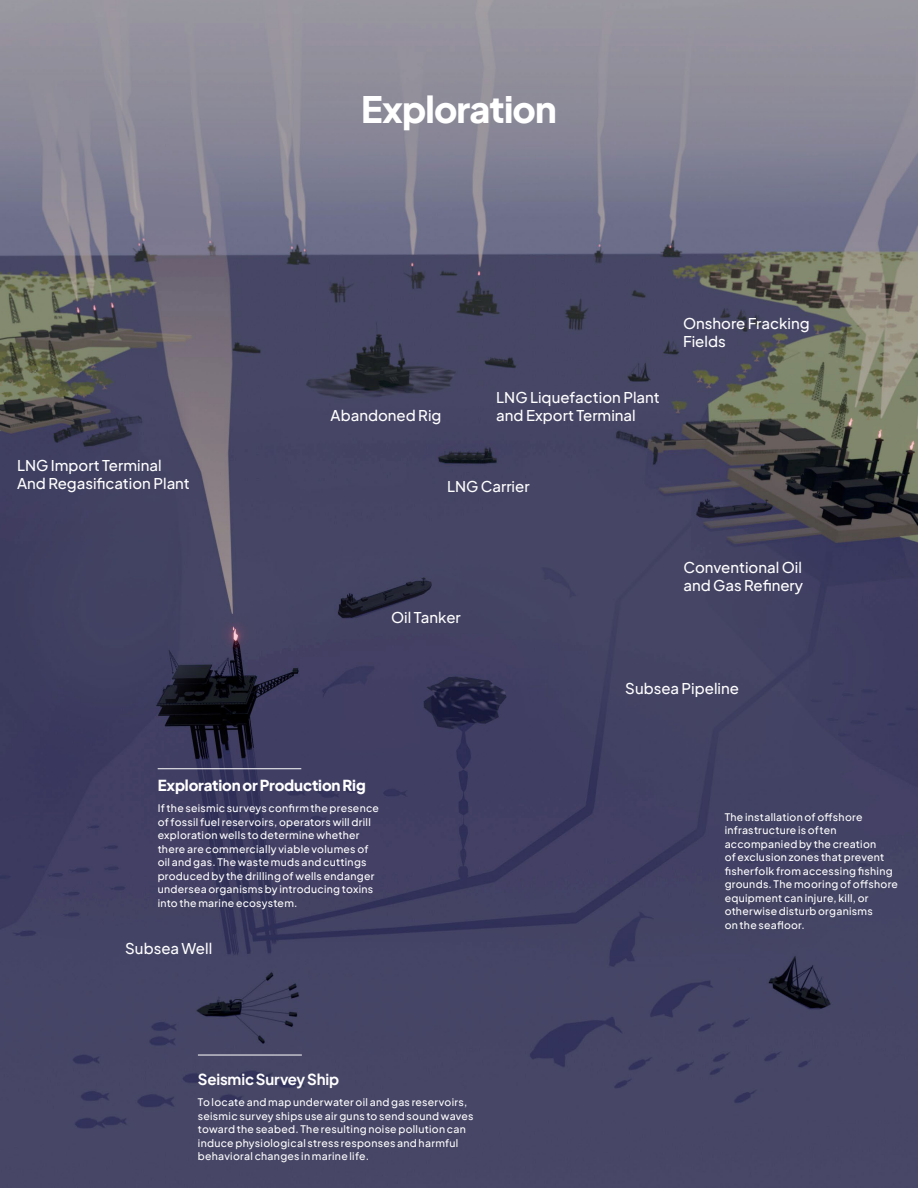
<style>
.page{position:relative;width:918px;height:1188px;background:#fff}
.page>*{position:absolute;margin:0;border:0;box-sizing:border-box;transform-origin:0 0}
.t1{font:800 36px "Plus Jakarta Sans";letter-spacing:-.025em;color:#fff}
.t2{font:500 15px/18px "Plus Jakarta Sans";color:#fff}
.t3{font:800 15px "Plus Jakarta Sans";letter-spacing:-.01em;color:#fff}
.t4{font:700 15px "Plus Jakarta Sans";letter-spacing:-.01em;color:#fff}
.t5{font:500 10.5px/13.5px "Plus Jakarta Sans";letter-spacing:.025em;color:#fff}
</style>
<div class="page">
<img style="left:0;top:0;width:918px;height:1188px">
<hr style="left:158px;top:768px;width:143px;height:1px;background:#fff">
<hr style="left:198px;top:1055px;width:104px;height:1px;background:#fff">
<h2 class="t2" style="left:17px;top:455px;width:174px">LNG Import Terminal<br>And Regasification Plant</h2>
<h1 class="t1" style="left:361px;top:76px;width:197px">Exploration</h1>
<h2 class="t2" style="left:331px;top:405px;width:112px">Abandoned Rig</h2>
<h2 class="t2" style="left:496px;top:387px;width:165px">LNG Liquefaction Plant and Export Terminal</h2>
<h2 class="t2" style="left:447px;top:476px;width:84px">LNG Carrier</h2>
<h2 class="t2" style="left:683px;top:312px;width:128px">Onshore Fracking<br>Fields</h2>
<h2 class="t2" style="left:391px;top:606px;width:71px">Oil Tanker</h2>
<h2 class="t2" style="left:683px;top:556px;width:121px">Conventional Oil and Gas Refinery</h2>
<h2 class="t2" style="left:625px;top:677px;width:115px">Subsea Pipeline</h2>
<h2 class="t3" style="left:158px;top:772px;width:210px">Exploration or Production Rig</h2>
<p class="t5" style="left:158px;top:801px;width:223px">If the seismic surveys confirm the presence of fossil fuel reservoirs, operators will drill exploration wells to determine whether there are commercially viable volumes of oil and gas. The waste muds and cuttings produced by the drilling of wells endanger undersea organisms by introducing toxins into the marine ecosystem.</p>
<h2 class="t2" style="left:125px;top:938px;width:88px">Subsea Well</h2>
<h2 class="t4" style="left:198px;top:1066px;width:143px">Seismic Survey Ship</h2>
<p class="t5" style="left:198px;top:1094px;width:277px">To locate and map underwater oil and gas reservoirs, seismic survey ships use air guns to send sound waves toward the seabed. The resulting noise pollution can induce physiological stress responses and harmful behavioral changes in marine life.</p>
<p class="t5" style="left:725px;top:809px;width:175px">The installation of offshore infrastructure is often accompanied by the creation<br>of exclusion zones that prevent fisherfolk from accessing fishing grounds. The mooring of offshore equipment can injure, kill, or otherwise disturb organisms<br>on the seafloor.</p>
</div>
